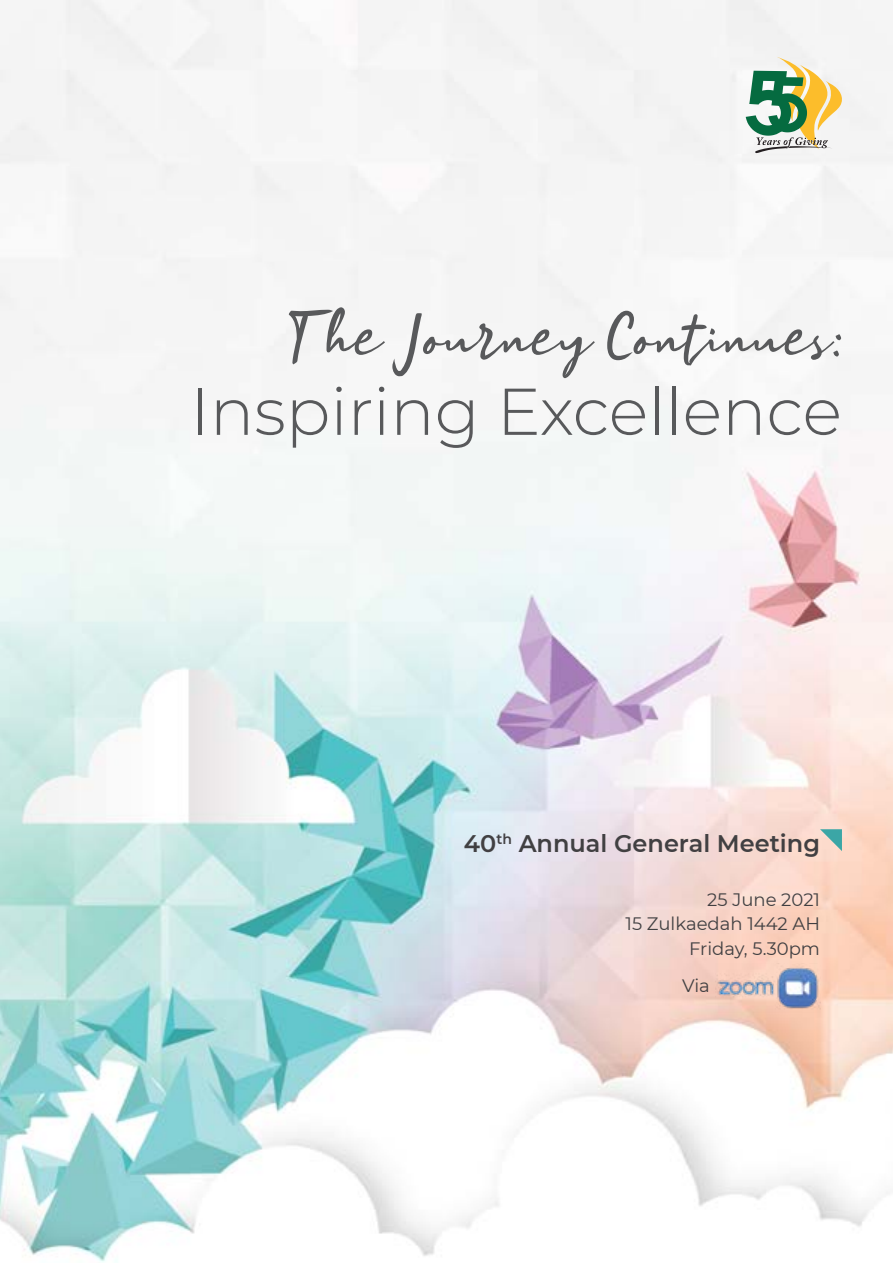
<style>
.page{position:relative;width:893px;height:1263px;background:#fff}
.page>*{position:absolute;margin:0;border:0;box-sizing:border-box;transform-origin:0 0}
.t1{font:75px "a Amenity Kits";color:#58595b}
.t2{font:300 66px "Montserrat";color:#58595b}
.t3{font:600 24px "Montserrat";color:#414042}
.t4{font:18px/24.6px "Montserrat";color:#414042;text-align:right}
</style>
<div class="page">
<img style="left:0;top:0;width:893px;height:1262px">
<svg style="left:746px;top:57px;width:99px;height:97px"></svg>
<svg style="left:820px;top:829px;width:22px;height:22px"></svg>
<img style="left:715px;top:963px;width:105px;height:49px">
<h1 class="t1" style="left:283px;top:307px;width:560px">The Journey Continues:</h1>
<h2 class="t2" style="left:190px;top:367px;width:653px">Inspiring Excellence</h2>
<h3 class="t3" style="left:464px;top:827px;width:358px">40<sup>th</sup> Annual General Meeting</h3>
<p class="t4" style="left:625px;top:886px;width:196px">25 June 2021<br>15 Zulkaedah 1442 AH<br>Friday, 5.30pm</p>
<p class="t4" style="left:682px;top:973px;width:29px">Via</p>
</div>
